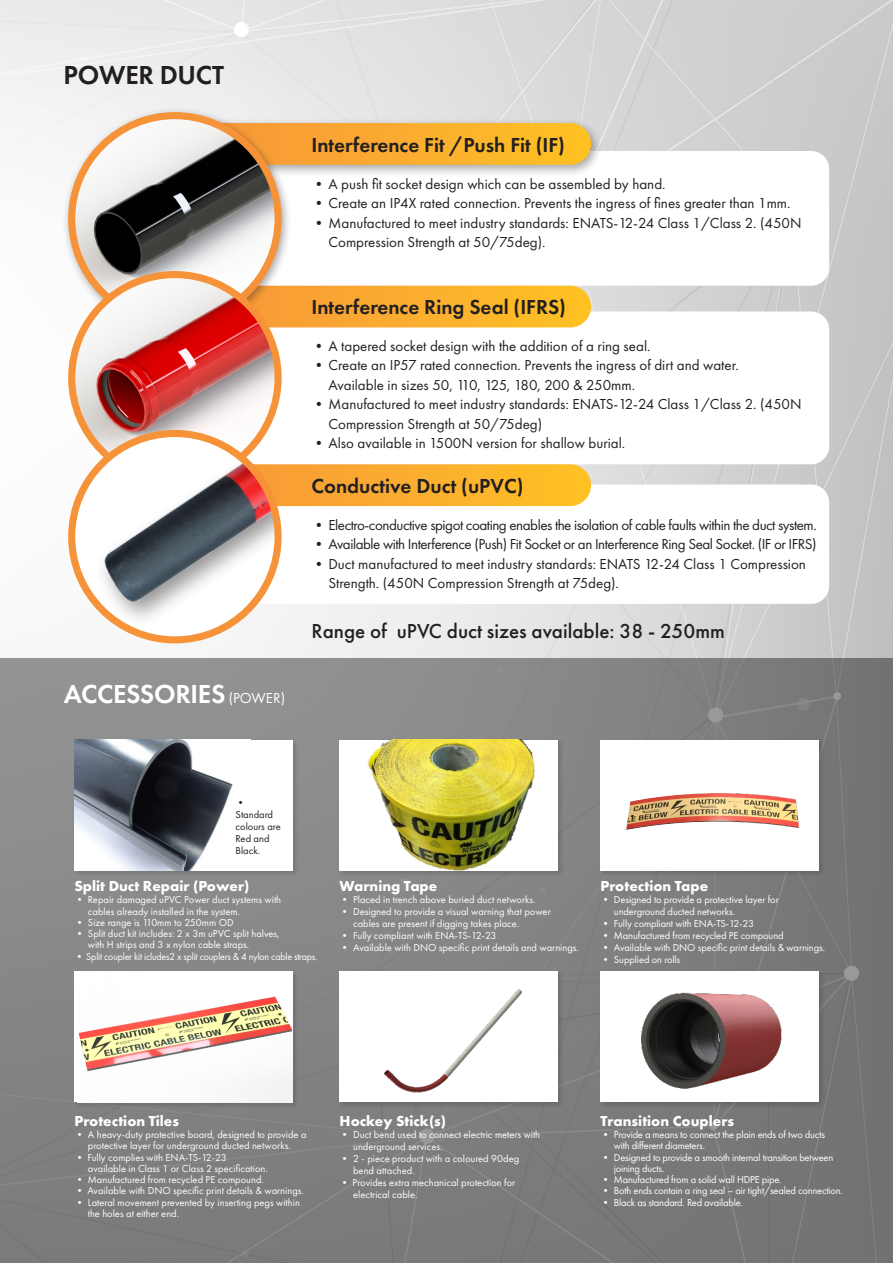
<style>
.page{position:relative;width:893px;height:1263px;background:#fff}
.page>*{position:absolute;margin:0;border:0;box-sizing:border-box;transform-origin:0 0}
.t1{font:600 27px "Futura PT";letter-spacing:-.01em;color:#fff}
.t2{font:600 27px "Futura PT";letter-spacing:-.01em;color:#231f20}
.t3{font:600 21px "Futura PT";color:#231f20}
.t4{font:500 21px "Futura PT";color:#231f20}
.t5{font:15px/19.5px "Futura PT";color:#231f20}
.t6{font:15px "Futura PT";letter-spacing:-.03em;color:#231f20}
.t7{font:700 15px "Futura PT";color:#fff}
.t8{font:10.5px/12px "Futura PT";color:#fff}
.t9{font:10.5px/11.2px "Futura PT";letter-spacing:-.02em;color:#fff}
.t10{font:10.5px "Futura PT";letter-spacing:-.02em;color:#fff;scale:.95 1}
.t11{font:10.5px/12px "Futura PT";color:#231f20}
.s1{font-weight:400;font-size:15px}
</style>
<div class="page">
<img style="left:0;top:0;width:893px;height:658px">
<div style="left:0;top:658px;width:893px;height:605px;background:linear-gradient(to right,#8a8a8a,#777)"></div>
<div style="left:73px;top:738px;width:226px;height:139px;background:#231f20;opacity:.2"></div>
<div style="left:74px;top:740px;width:219px;height:130px;background:#fff"></div>
<img style="left:74px;top:740px;width:159px;height:130px">
<div style="left:73px;top:970px;width:226px;height:138px;background:#231f20;opacity:.2"></div>
<img style="left:78px;top:971px;width:215px;height:131px">
<div style="left:230px;top:151px;width:599px;height:135px;background:#fff;border-radius:18px"></div>
<div style="left:230px;top:484px;width:599px;height:120px;background:#fff;border-radius:18px"></div>
<div style="left:230px;top:311px;width:599px;height:153px;background:#fff;border-radius:18px"></div>
<div style="left:338px;top:738px;width:226px;height:139px;background:#231f20;opacity:.2"></div>
<div style="left:340px;top:740px;width:218px;height:130px;background:#fff"></div>
<img style="left:367px;top:740px;width:168px;height:130px">
<div style="left:158px;top:118px;width:444px;height:59px;background:#231f20;opacity:.4"></div>
<svg style="left:165px;top:123px;width:426px;height:42px;background:#fab02d"></svg>
<svg style="left:165px;top:286px;width:426px;height:41px;background:#fbb02c"></svg>
<svg style="left:165px;top:464px;width:426px;height:42px;background:#fbb02e"></svg>
<div style="left:338px;top:970px;width:226px;height:138px;background:#231f20;opacity:.2"></div>
<div style="left:340px;top:971px;width:218px;height:131px;background:#fff"></div>
<img style="left:384px;top:989px;width:138px;height:104px">
<div style="left:599px;top:738px;width:226px;height:139px;background:#231f20;opacity:.2"></div>
<div style="left:600px;top:740px;width:219px;height:130px;background:#fff"></div>
<img style="left:626px;top:793px;width:174px;height:37px">
<div style="left:599px;top:970px;width:226px;height:138px;background:#6d6c6d"></div>
<img style="left:600px;top:971px;width:219px;height:131px">
<div style="left:62px;top:107px;width:231px;height:230px;background:#231f20;opacity:.4"></div>
<img style="left:72px;top:116px;width:206px;height:206px;border-radius:103px">
<div style="left:68px;top:112px;width:214px;height:214px;border:7px solid #f69238;border-radius:50%"></div>
<img style="left:73px;top:275px;width:205px;height:158px">
<div style="left:68px;top:271px;width:214px;height:213px;border:7px solid #f69238;border-radius:50%"></div>
<img style="left:72px;top:433px;width:206px;height:207px">
<div style="left:68px;top:430px;width:214px;height:213px;border:7px solid #f69238;border-radius:50%"></div>
<p class="t2" style="left:64px;top:58px;width:162px">POWER DUCT</p>
<p class="t1" style="left:64px;top:677px;width:223px">ACCESSORIES <span class="s1">(POWER)</span></p>
<p class="t3" style="left:311px;top:132px;width:255px">Interference Fit /Push Fit (IF)</p>
<p class="t5" style="left:311px;top:174px;width:356px">•A push fit socket design which can be assembled by hand.</p>
<p class="t5" style="left:311px;top:194px;width:481px">•Create an IP4X rated connection. Prevents the ingress of fines greater than 1mm.</p>
<p class="t5" style="left:328px;top:213px;width:475px;text-indent:-17px">•Manufactured to meet industry standards: ENATS-12-24 Class 1/Class 2. (450N<br>Compression Strength at 50/75deg).</p>
<p class="t3" style="left:311px;top:294px;width:256px">Interference Ring Seal (IFRS)</p>
<p class="t5" style="left:311px;top:336px;width:341px">•A tapered socket design with the addition of a ring seal.</p>
<p class="t5" style="left:311px;top:356px;width:429px">•Create an IP57 rated connection. Prevents the ingress of dirt and water.</p>
<p class="t5" style="left:328px;top:375px;width:308px">Available in sizes 50, 110, 125, 180, 200 &amp; 250mm.</p>
<p class="t5" style="left:328px;top:395px;width:475px;text-indent:-17px">•Manufactured to meet industry standards: ENATS-12-24 Class 1/Class 2. (450N<br>Compression Strength at 50/75deg)</p>
<p class="t5" style="left:311px;top:434px;width:315px">•Also available in 1500N version for shallow burial.</p>
<p class="t3" style="left:311px;top:473px;width:213px">Conductive Duct (uPVC)</p>
<p class="t6" style="left:311px;top:516px;width:507px">• Electro-conductive spigot coating enables the isolation of cable faults within the duct system.</p>
<p class="t6" style="left:311px;top:535px;width:507px">• Available with Interference (Push) Fit Socket or an Interference Ring Seal Socket. (IF or IFRS)</p>
<p class="t5" style="left:328px;top:554px;width:479px;text-indent:-17px">•Duct manufactured to meet industry standards: ENATS 12-24 Class 1 Compression<br>Strength. (450N Compression Strength at 75deg).</p>
<p class="t4" style="left:311px;top:619px;width:415px">Range of uPVC duct sizes available: 38 - 250mm</p>
<p class="t11" style="left:236px;top:797px;width:47px">•<br>Standard colours are<br>Red and<br>Black.</p>
<p class="t7" style="left:74px;top:877px;width:177px">Split Duct Repair (Power)</p>
<p class="t8" style="left:88px;top:894px;width:195px;line-height:11.2px;text-indent:-14px">• Repair damaged uPVC Power duct systems with cables already installed in the system.</p>
<p class="t8" style="left:74px;top:916px;width:161px">• Size range is 110mm to 250mm OD</p>
<p class="t8" style="left:88px;top:928px;width:193px;line-height:11.2px;text-indent:-14px">• Split duct kit includes: 2 x 3m uPVC split halves, with H strips and 3 x nylon cable straps.</p>
<p class="t10" style="left:74px;top:950px;width:257px">• Split coupler kit icludes2 x split couplers &amp; 4 nylon cable straps.</p>
<p class="t7" style="left:340px;top:877px;width:99px">Warning Tape</p>
<p class="t8" style="left:340px;top:894px;width:198px">• Placed in trench above buried duct networks.</p>
<p class="t8" style="left:353px;top:906px;width:199px;text-indent:-14px">• Designed to provide a visual warning that power cables are present if digging takes place.</p>
<p class="t8" style="left:340px;top:930px;width:158px">• Fully compliant with ENA-TS-12-23</p>
<p class="t8" style="left:340px;top:942px;width:241px">• Available with DNO specific print details and warnings.</p>
<p class="t7" style="left:600px;top:877px;width:109px">Protection Tape</p>
<p class="t8" style="left:614px;top:894px;width:166px;text-indent:-14px">• Designed to provide a protective layer for underground ducted networks.</p>
<p class="t8" style="left:600px;top:918px;width:155px">• Fully compliant with ENA-TS-12-23</p>
<p class="t8" style="left:600px;top:930px;width:185px">• Manufactured from recycled PE compound</p>
<p class="t8" style="left:600px;top:942px;width:226px">• Available with DNO specific print details &amp; warnings.</p>
<p class="t8" style="left:600px;top:954px;width:81px">• Supplied on rolls</p>
<p class="t7" style="left:74px;top:1111px;width:106px">Protection Tiles</p>
<p class="t8" style="left:74px;top:1129px;width:234px;line-height:11.2px;text-align:center">• A heavy-duty protective board, designed to provide a protective layer for underground ducted networks.</p>
<p class="t8" style="left:74px;top:1151px;width:154px">• Fully complies with ENA-TS-12-23</p>
<p class="t8" style="left:88px;top:1162px;width:181px">available in Class 1 or Class 2 specification.</p>
<p class="t8" style="left:74px;top:1173px;width:191px">• Manufactured from recycled PE compound.</p>
<p class="t8" style="left:74px;top:1185px;width:231px">• Available with DNO specific print details &amp; warnings.</p>
<p class="t8" style="left:88px;top:1196px;width:214px;line-height:11.2px;text-indent:-14px">• Lateral movement prevented by inserting pegs within the holes at either end.</p>
<p class="t7" style="left:340px;top:1111px;width:108px">Hockey Stick(s)</p>
<p class="t8" style="left:353px;top:1128px;width:189px;text-indent:-14px">• Duct bend used to connect electric meters with underground services.</p>
<p class="t8" style="left:353px;top:1152px;width:168px;text-indent:-14px">• 2 - piece product with a coloured 90deg bend attached.</p>
<p class="t8" style="left:353px;top:1176px;width:164px;text-indent:-14px">• Provides extra mechanical protection for electrical cable.</p>
<p class="t7" style="left:600px;top:1111px;width:135px">Transition Couplers</p>
<p class="t9" style="left:614px;top:1129px;width:213px;text-indent:-14px">• Provide a means to connect the plain ends of two ducts with different diameters.</p>
<p class="t9" style="left:614px;top:1151px;width:221px;text-indent:-14px">• Designed to provide a smooth internal transition between joining ducts.</p>
<p class="t9" style="left:600px;top:1174px;width:183px">• Manufactured from a solid wall HDPE pipe.</p>
<p class="t9" style="left:600px;top:1185px;width:244px">• Both ends contain a ring seal – air tight/sealed connection.</p>
<p class="t9" style="left:600px;top:1196px;width:144px">• Black as standard. Red available.</p>
</div>
